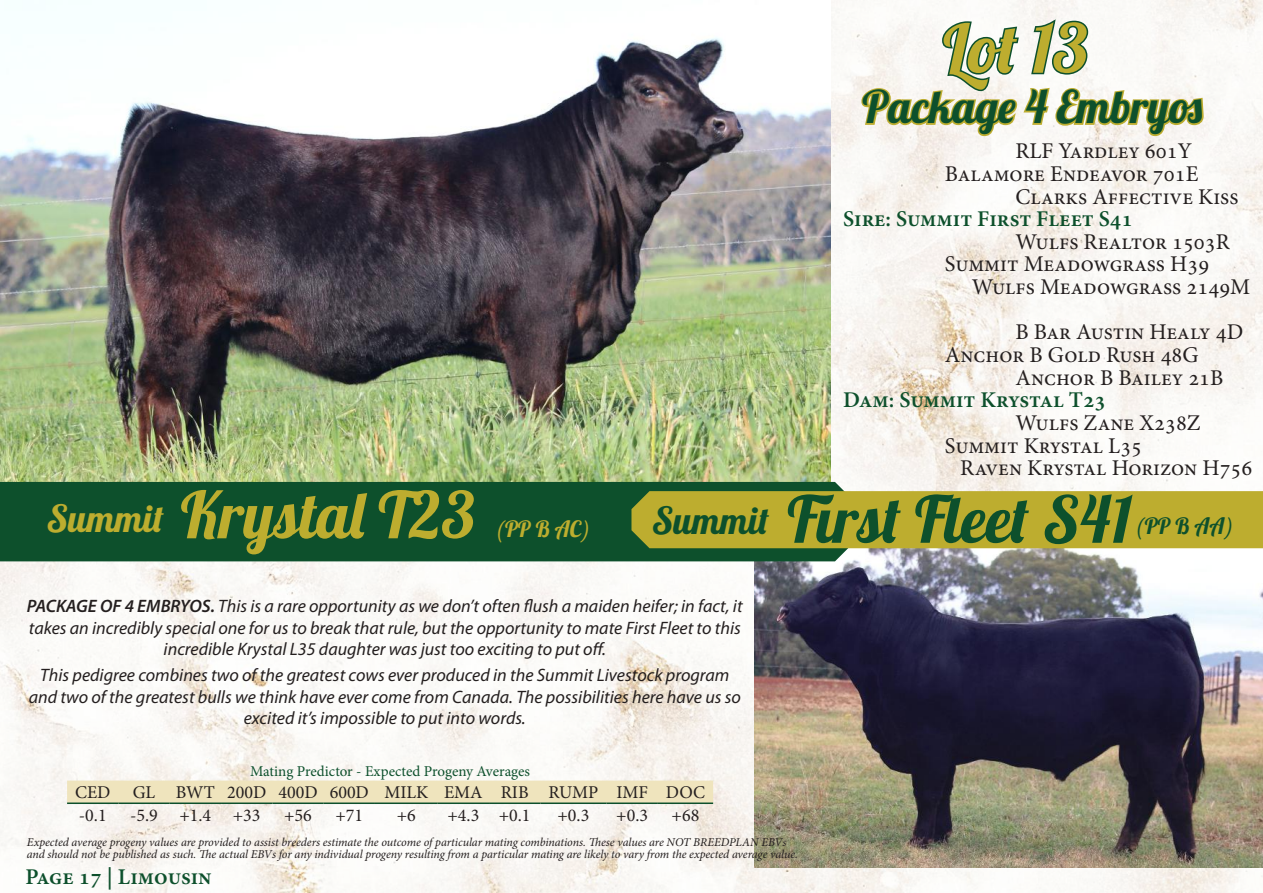
<style>
.page{position:relative;width:1263px;height:893px;background:#fff}
.page>*{position:absolute;margin:0;border:0;box-sizing:border-box;transform-origin:0 0}
.t1{font:67.5px "Lobster 1.4";color:#bdad2f}
.t2{font:64.5px "Lobster 1.4";letter-spacing:.02em;color:#0d502c}
.t3{font:64.5px "Lobster 1.4";color:#bdad2f}
.t4{font:45px "Lobster 1.4";color:#0d502c}
.t5{font:22.5px/45.3px "Minion Pro";color:#241f1f}
.t6{font:600 22.5px "Minion Pro";color:#0d502c}
.t7{font:22.5px "Lobster 1.4";color:#bdad2f}
.t8{font:22.5px "Lobster 1.4";color:#0d502c}
.t9{font:italic 18px/21.6px "Myriad Pro";color:#241f1f;text-align:center}
.t10{font:18px/22.2px "Minion Pro";color:#241f1f}
.t11{font:15px "Minion Pro";letter-spacing:-.01em;color:#0d502c}
.t12{font:italic 12px/12px "Minion Pro";letter-spacing:-.01em;color:#241f1f}
.s1{font-size:37.5px}
.s2{font-weight:600}
</style>
<div class="page">
<img style="left:0;top:0;width:1263px;height:893px">
<img style="left:0;top:0;width:830px;height:482px">
<img style="left:755px;top:548px;width:508px;height:319px">
<div style="left:0;top:482px;width:853px;height:79px;background:#0d502c"></div>
<div style="left:178px;top:486px;width:299px;height:71px;background:#0d502c"></div>
<div style="left:45px;top:490px;width:123px;height:45px;background:#0d502c"></div>
<div style="left:495px;top:516px;width:96px;height:31px;background:#0d502c"></div>
<div style="left:67px;top:781px;width:646px;height:21px;background:#efe4bd"></div>
<hr style="left:67px;top:802px;width:51px;height:2px;background:#0d502c">
<hr style="left:118px;top:802px;width:52px;height:2px;background:#0d502c">
<hr style="left:170px;top:802px;width:51px;height:2px;background:#0d502c">
<hr style="left:221px;top:802px;width:51px;height:2px;background:#0d502c">
<hr style="left:272px;top:802px;width:52px;height:2px;background:#0d502c">
<hr style="left:324px;top:802px;width:51px;height:2px;background:#0d502c">
<hr style="left:375px;top:802px;width:63px;height:2px;background:#0d502c">
<hr style="left:438px;top:802px;width:51px;height:2px;background:#0d502c">
<hr style="left:489px;top:802px;width:51px;height:2px;background:#0d502c">
<hr style="left:540px;top:802px;width:66px;height:2px;background:#0d502c">
<hr style="left:606px;top:802px;width:52px;height:2px;background:#0d502c">
<hr style="left:658px;top:802px;width:55px;height:2px;background:#0d502c">
<svg style="left:860px;top:18px;width:345px;height:120px"></svg>
<div style="left:631px;top:490px;width:632px;height:58px;background:#bdad2f"></div>
<h1 class="t1" style="left:943px;top:5px;width:146px">Lot 13</h1>
<h3 class="t4" style="left:863px;top:78px;width:342px">Package 4 Embryos</h3>
<p class="t5" style="left:1015px;top:129px;width:225px">RLF Yardley 601Y<br>Clarks Affective Kiss</p>
<p class="t5" style="left:945px;top:151px;width:255px">Balamore Endeavor 701E</p>
<p class="t6" style="left:843px;top:203px;width:291px">Sire: Summit First Fleet S41</p>
<p class="t5" style="left:972px;top:219px;width:280px;text-indent:44px">Wulfs Realtor 1503R<br>Wulfs Meadowgrass 2149M</p>
<p class="t5" style="left:945px;top:242px;width:266px">Summit Meadowgrass H39</p>
<p class="t5" style="left:1015px;top:310px;width:229px">B Bar Austin Healy 4D<br>Anchor B Bailey 21B</p>
<p class="t5" style="left:945px;top:332px;width:255px">Anchor B Gold Rush 48G</p>
<p class="t6" style="left:843px;top:385px;width:264px">Dam: Summit Krystal T23</p>
<h2 class="t3" style="left:47px;top:474px;width:429px"><span class="s1">Summit</span> Krystal T23</h2>
<p class="t7" style="left:495px;top:514px;width:97px">(PP B AC)</p>
<p class="t5" style="left:960px;top:400px;width:294px;text-align:center">Wulfs Zane X238Z<br>Raven Krystal Horizon H756</p>
<p class="t5" style="left:945px;top:423px;width:199px">Summit Krystal L35</p>
<h2 class="t2" style="left:652px;top:478px;width:482px"><span class="s1">Summit</span> First Fleet S41</h2>
<p class="t8" style="left:1135px;top:512px;width:101px">(PP B AA)</p>
<p class="t9" style="left:27px;top:595px;width:717px"><span class="s2">PACKAGE OF 4 EMBRYOS.</span> This is a rare opportunity as we don’t often flush a maiden heifer; in fact, it takes an incredibly special one for us to break that rule, but the opportunity to mate First Fleet to this incredible Krystal L35 daughter was just too exciting to put off.</p>
<p class="t9" style="left:29px;top:664px;width:714px">This pedigree combines two of the greatest cows ever produced in the Summit Livestock program and two of the greatest bulls we think have ever come from Canada. The possibilities here have us so excited it’s impossible to put into words.</p>
<p class="t11" style="left:250px;top:761px;width:281px">Mating Predictor - Expected Progeny Averages</p>
<p class="t10" style="left:75px;top:782px;width:632px">CED GL BWT 200D 400D 600D MILK EMA RIB RUMP IMF DOC -0.1</p>
<p class="t10" style="left:130px;top:804px;width:132px">-5.9 +1.4 +33</p>
<p class="t10" style="left:284px;top:804px;width:29px">+56</p>
<p class="t10" style="left:335px;top:804px;width:29px">+71</p>
<p class="t10" style="left:397px;top:804px;width:21px">+6</p>
<p class="t10" style="left:447px;top:804px;width:85px">+4.3 +0.1</p>
<p class="t10" style="left:557px;top:804px;width:33px">+0.3</p>
<p class="t10" style="left:616px;top:804px;width:33px">+0.3</p>
<p class="t10" style="left:672px;top:804px;width:29px">+68</p>
<p class="t12" style="left:27px;top:836px;width:773px">Expected average progeny values are provided to assist breeders estimate the outcome of particular mating combinations. These values are NOT BREEDPLAN EBVs and should not be published as such. The actual EBVs for any individual progeny resulting from a particular mating are likely to vary from the expected average value.</p>
<p class="t6" style="left:25px;top:861px;width:188px">Page 17 | Limousin</p>
</div>
